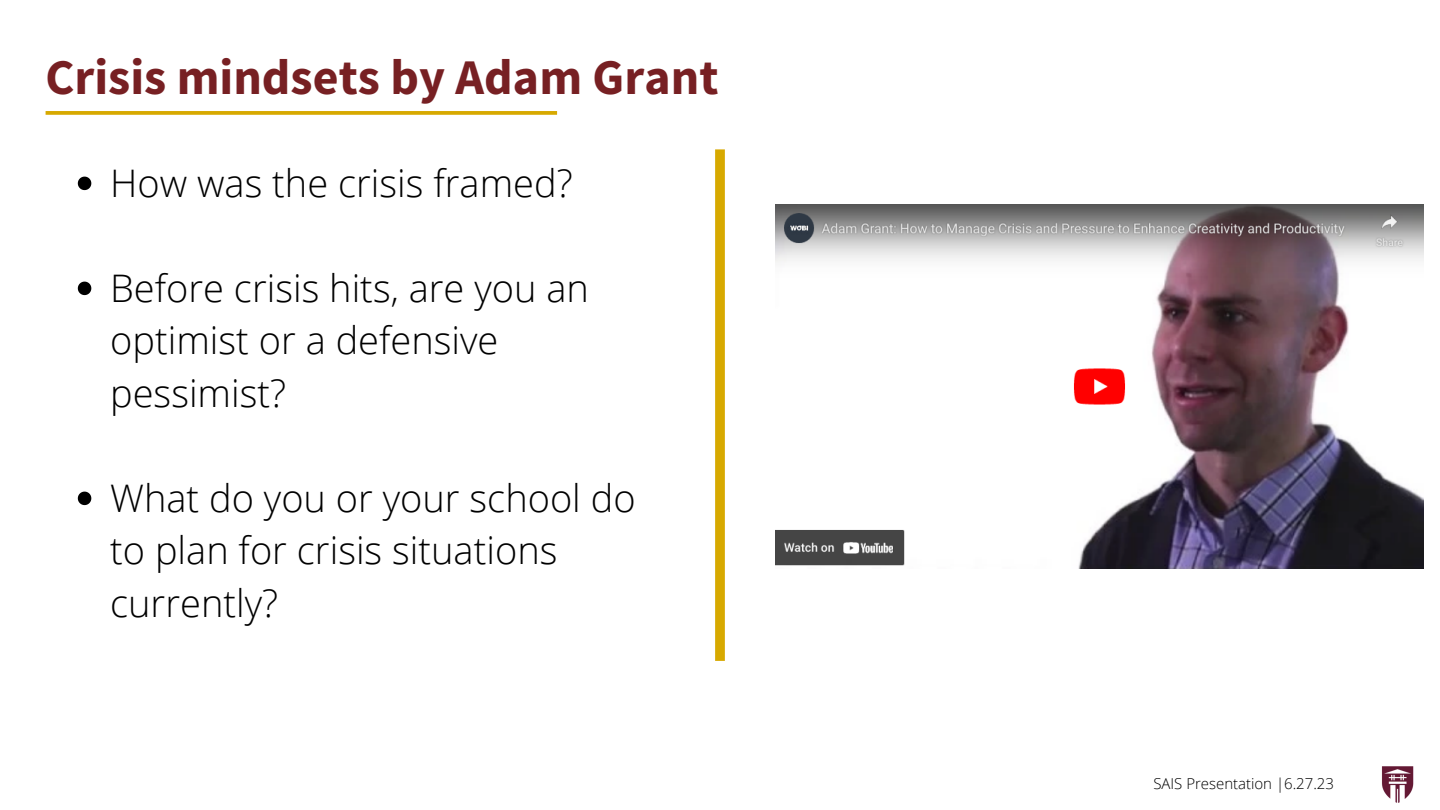
<style>
.page{position:relative;width:1440px;height:810px;background:#fff}
.page>*{position:absolute;margin:0;border:0;box-sizing:border-box;transform-origin:0 0}
.t1{font:700 50px "Source Sans Pro";color:#772023}
.t2{font:300 38px/52.5px "Open Sans";color:#000}
.t3{font:300 15px "Open Sans";color:#000}
</style>
<div class="page">
<img style="left:1381px;top:766px;width:33px;height:37px">
<svg style="left:46px;top:111px;width:511px;height:4px;fill:#d7aa04"></svg>
<div style="left:715px;top:149px;width:10px;height:512px;background:#d7a900"></div>
<svg style="left:78px;top:177px;width:13px;height:13px"></svg>
<svg style="left:78px;top:282px;width:13px;height:13px"></svg>
<svg style="left:78px;top:492px;width:13px;height:13px"></svg>
<img style="left:776px;top:204px;width:648px;height:364px">
<p class="t1" style="left:46px;top:45px;width:675px">Crisis mindsets by Adam Grant</p>
<p class="t2" style="left:110px;top:156px;width:464px">How was the crisis framed?</p>
<p class="t2" style="left:110px;top:261px;width:480px">Before crisis hits, are you an optimist or a defensive pessimist?</p>
<p class="t2" style="left:110px;top:471px;width:527px">What do you or your school do to plan for crisis situations currently?</p>
<p class="t3" style="left:1153px;top:773px;width:182px">SAIS Presentation |6.27.23</p>
</div>
